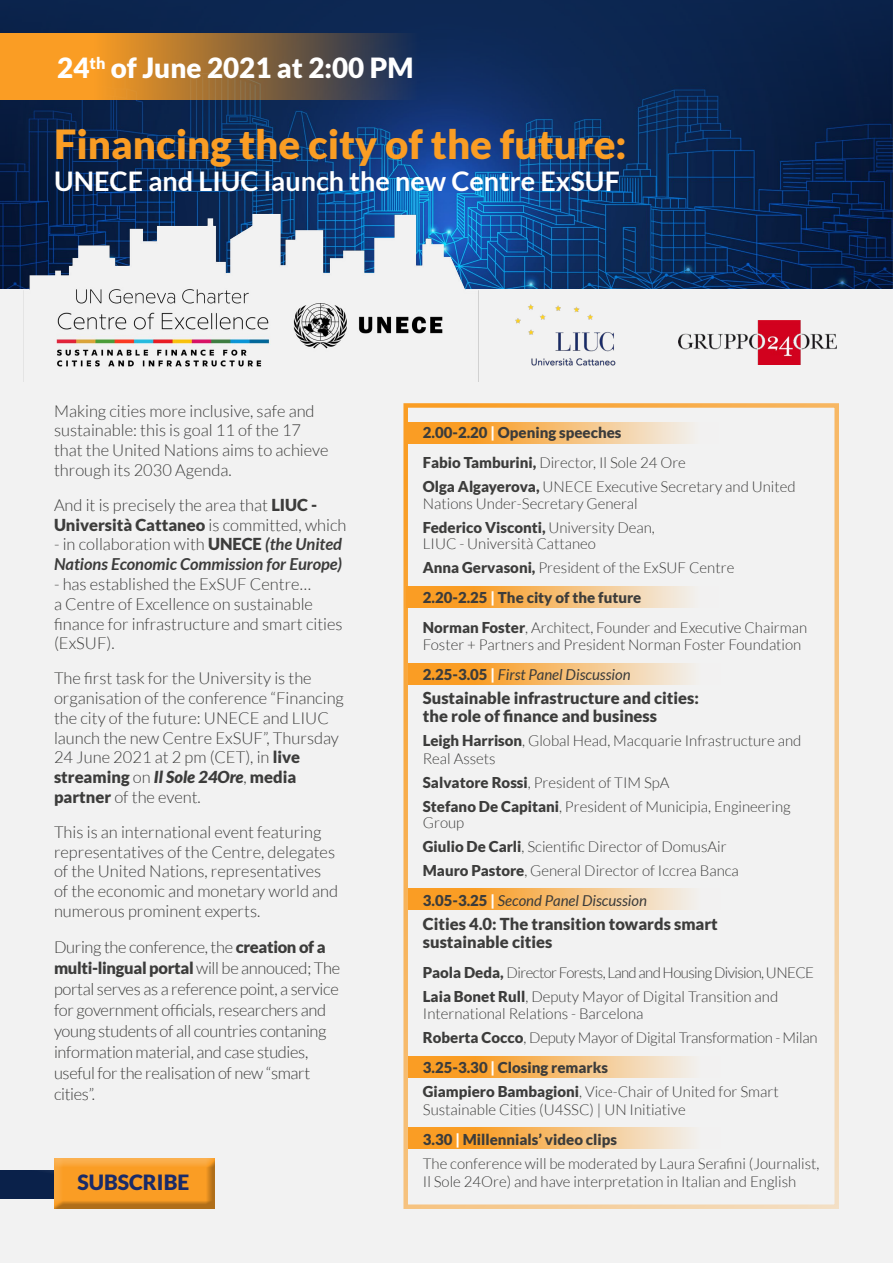
<style>
.page{position:relative;width:893px;height:1263px;background:#fff}
.page>*{position:absolute;margin:0;border:0;box-sizing:border-box;transform-origin:0 0}
.t1{font:900 40.2px "Lato";color:#fa9d24}
.t2{font:900 27.75px "Lato";color:#fff}
.t3{font:700 27px "Lato";color:#fff}
.t4{font:900 21px "Lato";color:#1a2b68}
.t5{font:300 16.5px/19.8px "Lato";color:#3c3c3b}
.t6{font:300 16.5px/21px "Lato";letter-spacing:-.02em;color:#3c3c3b}
.t7{font:900 16.5px/18px "Lato";color:#3c3c3b}
.t8{font:italic 700 16.5px/19.8px "Lato";color:#3c3c3b}
.t9{font:300 15px/30px "Lato";color:#3c3c3b}
.t10{font:900 15px/30px "Lato";color:#3c3c3b}
.t11{font:300 15px/24px "Lato";letter-spacing:-.04em;color:#3c3c3b}
.t12{font:300 15px/24px "Lato";letter-spacing:-.02em;color:#3c3c3b}
.t13{font:italic 15px "Lato";color:#3c3c3b}
.s1{font-weight:900}
.s2{font-weight:300;font-style:normal}
.s3{font-weight:900;font-style:normal}
.s4{font-weight:900;font-style:italic}
.s5{color:#fff}
.s6{font-weight:300}
.s7{font-weight:900;color:#fff}
.s8{font-weight:400;font-style:italic}
.s9{font-weight:900;font-style:normal;color:#fff}
</style>
<div class="page">
<img style="left:0;top:0;width:893px;height:290px">
<div style="left:0;top:290px;width:893px;height:973px;background:#f2f2f2"></div>
<img style="left:678px;top:320px;width:159px;height:44px">
<img style="left:515px;top:304px;width:101px;height:62px">
<svg style="left:0;top:34px;width:446px;height:66px;background:#956b39"></svg>
<div style="left:0;top:1170px;width:88px;height:28px;background:#0a214a"></div>
<div style="left:45px;top:1149px;width:177px;height:60px;background:#fff;opacity:.3"></div>
<div style="left:49px;top:1152px;width:176px;height:57px;background:#000;opacity:.3"></div>
<div style="left:403px;top:403px;width:436px;height:806px;border:4px solid #fa9d24"></div>
<svg style="left:407px;top:422px;width:283px;height:21px;background:#f6bb6e"></svg>
<svg style="left:408px;top:663px;width:283px;height:22px;background:#f6bb6e"></svg>
<svg style="left:407px;top:586px;width:283px;height:22px;background:#f6bb6e"></svg>
<svg style="left:408px;top:888px;width:283px;height:22px;background:#f6bb6e"></svg>
<svg style="left:408px;top:1056px;width:283px;height:21px;background:#f6bb6e"></svg>
<svg style="left:408px;top:1127px;width:283px;height:22px;background:#f6bb6e"></svg>
<img style="left:0;top:208px;width:480px;height:173px">
<h2 class="t2" style="left:57px;top:52px;width:358px">24<sup>th</sup> of June 2021 at 2:00 PM</h2>
<h1 class="t1" style="left:54px;top:121px;width:574px">Financing the city of the future:</h1>
<h3 class="t3" style="left:54px;top:166px;width:567px">UNECE and LIUC launch the new Centre ExSUF</h3>
<p class="t5" style="left:54px;top:401px;width:276px">Making cities more inclusive, safe and sustainable: this is goal 11 of the 17 that the United Nations aims to achieve through its 2030 Agenda.</p>
<p class="t5" style="left:54px;top:495px;width:294px">And it is precisely the area that <span class="s1">LIUC -<br>Università Cattaneo</span> is committed, which</p>
<p class="t8" style="left:54px;top:535px;width:290px"><span class="s2">- in collaboration with</span> <span class="s3">UNECE</span> (the United<br>Nations Economic Commission for Europe)</p>
<p class="t5" style="left:54px;top:574px;width:290px">- has established the ExSUF Centre…<br>a Centre of Excellence on sustainable finance for infrastructure and smart cities (ExSUF).</p>
<p class="t5" style="left:54px;top:668px;width:291px">The first task for the University is the organisation of the conference “Financing the city of the future: UNECE and LIUC launch the new Centre ExSUF”, Thursday 24 June 2021 at 2 pm (CET), in <span class="s1">live streaming</span> on <span class="s4">Il Sole 24Ore</span>, <span class="s1">media partner</span> of the event.</p>
<p class="t5" style="left:54px;top:822px;width:286px">This is an international event featuring representatives of the Centre, delegates of the United Nations, representatives of the economic and monetary world and numerous prominent experts.</p>
<p class="t6" style="left:54px;top:936px;width:288px">During the conference, the <span class="s1">creation of a multi-lingual portal</span> will be annouced; The portal serves as a reference point, a service for government officials, researchers and young students of all countries contaning information material, and case studies, useful for the realisation of new “smart cities”.</p>
<h3 class="t4" style="left:77px;top:1170px;width:113px">SUBSCRIBE</h3>
<p class="t10" style="left:423px;top:417px;width:265px">2.00-2.20 <span class="s5">|</span> Opening speeches<br>Fabio Tamburini, <span class="s6">Director, Il Sole 24 Ore</span></p>
<p class="t9" style="left:423px;top:479px;width:374px;line-height:16.5px"><span class="s1">Olga Algayerova,</span> UNECE Executive Secretary and United<br>Nations Under-Secretary General</p>
<p class="t9" style="left:423px;top:519px;width:234px;line-height:16.5px"><span class="s1">Federico Visconti,</span> University Dean,<br>LIUC - Università Cattaneo</p>
<p class="t9" style="left:423px;top:553px;width:386px"><span class="s1">Anna Gervasoni,</span> President of the ExSUF Centre<br><span class="s1">2.20-2.25</span> <span class="s7">|</span> <span class="s1">The city of the future<br>Norman Foster</span>, Architect, Founder and Executive Chairman</p>
<p class="t9" style="left:423px;top:629px;width:380px">Foster + Partners and President Norman Foster Foundation<br><span class="s1">2.25-3.05</span> <span class="s7">|</span> <span class="s8">First Panel Discussion</span></p>
<p class="t7" style="left:423px;top:688px;width:278px">Sustainable infrastructure and cities: the role of finance and business</p>
<p class="t9" style="left:423px;top:731px;width:380px;line-height:18px"><span class="s1">Leigh Harrison</span>, Global Head, Macquarie Infrastructure and<br>Real Assets</p>
<p class="t9" style="left:423px;top:770px;width:369px;line-height:24px"><span class="s1">Salvatore Rossi</span>, President of TIM SpA<br><span class="s1">Stefano De Capitani</span>, President of Municipia, Engineering</p>
<p class="t9" style="left:423px;top:811px;width:318px;line-height:24px">Group<br><span class="s1">Giulio De Carli</span>, Scientific Director of DomusAir<br><span class="s1">Mauro Pastore</span>, General Director of Iccrea Banca</p>
<p class="t13" style="left:423px;top:892px;width:226px"><span class="s3">3.05-3.25</span> <span class="s9">|</span> Second Panel Discussion</p>
<p class="t7" style="left:423px;top:915px;width:297px">Cities 4.0: The transition towards smart sustainable cities</p>
<p class="t11" style="left:423px;top:961px;width:393px"><span class="s1">Paola Deda,</span> Director Forests, Land and Housing Division, UNECE<br><span class="s1">Laia Bonet Rull</span>, Deputy Mayor of Digital Transition and</p>
<p class="t12" style="left:423px;top:1001px;width:396px">International Relations - Barcelona<br><span class="s1">Roberta Cocco</span>, Deputy Mayor of Digital Transformation - Milan</p>
<p class="t10" style="left:423px;top:1055px;width:357px;line-height:24px">3.25-3.30 <span class="s5">|</span> Closing remarks<br>Giampiero Bambagioni<span class="s6">, Vice-Chair of United for Smart</span></p>
<p class="t9" style="left:423px;top:1094px;width:264px">Sustainable Cities (U4SSC) | UN Initiative<br><span class="s1">3.30</span> <span class="s7">|</span> <span class="s1">Millennials’ video clips</span></p>
<p class="t9" style="left:423px;top:1154px;width:398px;line-height:18px">The conference will be moderated by Laura Serafini (Journalist,<br>Il Sole 24Ore) and have interpretation in Italian and English</p>
</div>
